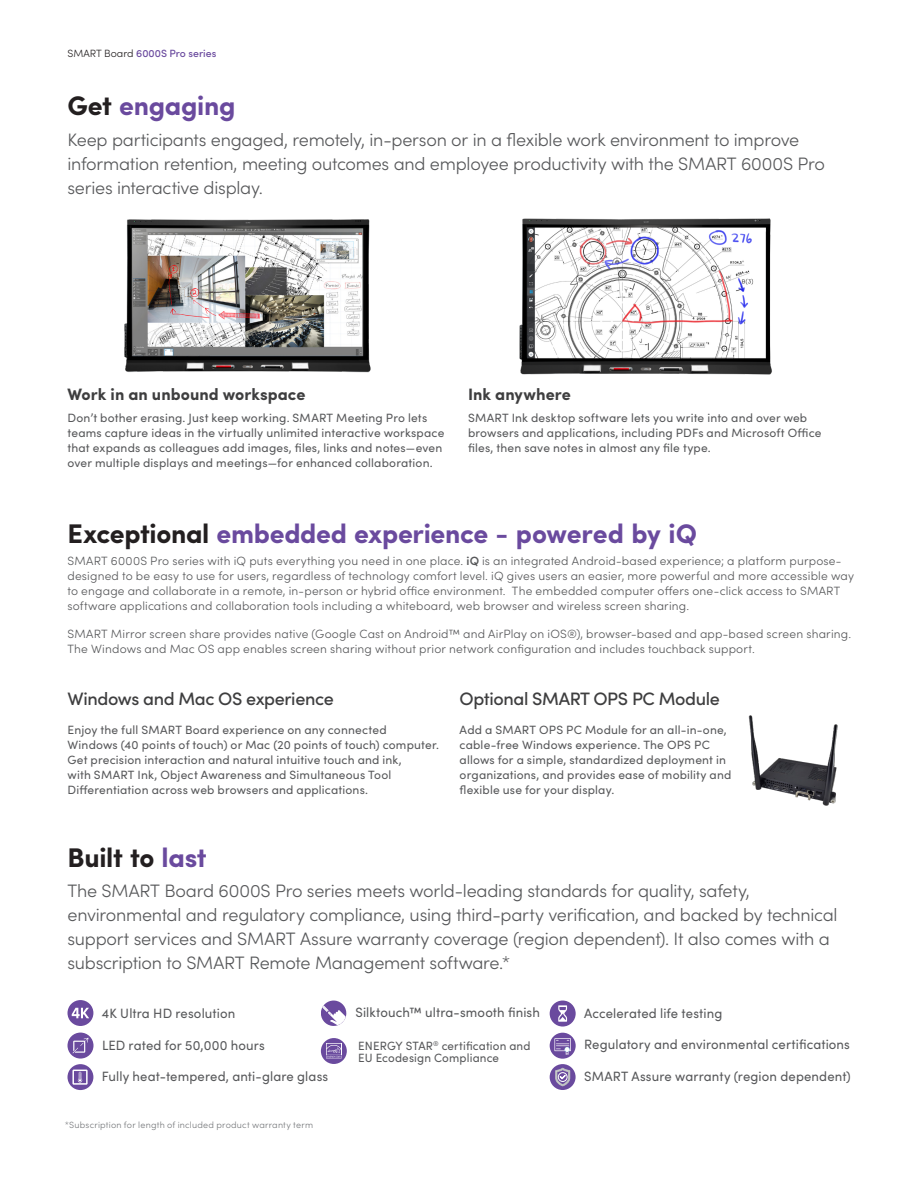
<style>
.page{position:relative;width:918px;height:1188px;background:#fff}
.page>*{position:absolute;margin:0;border:0;box-sizing:border-box;transform-origin:0 0}
.Section_Head{font:700 27px "Sofia Pro";letter-spacing:-.01em;color:#6a4a9e}
.Section_Head-2{font:700 27px "Sofia Pro";letter-spacing:-.015em;color:#231f20}
.Page_2_Intro_Copy{font:300 18px/24px "Sofia Pro";letter-spacing:-.015em;color:#57585a}
.Computing_subheads{font:500 18px "Sofia Pro";letter-spacing:-.02em;color:#3e3e3f}
.Small_Computing_text{font:500 18px "Sofia Pro";letter-spacing:-.02em;color:#3e3e3f}
.SMALL_SUBHEAD{font:700 16.5px "Sofia Pro";letter-spacing:.005em;color:#3e3e3f}
.features{font:13.5px "Sofia Pro";letter-spacing:.01em;color:#57585a}
.Page_2_Intro_Copy-2{font:300 12px/15px "Sofia Pro";letter-spacing:.015em;color:#57585a}
.Small_Computing_text-2{font:12px/15px "Sofia Pro";letter-spacing:.015em;color:#57585a}
.SMALL_SUBHEAD-2{font:12px/15px "Sofia Pro";letter-spacing:.015em;color:#57585a}
.Computing_subheads-2{font:12px/15px "Sofia Pro";letter-spacing:.015em;color:#57585a}
.SMALL_BODY{font:12px/15px "Sofia Pro";letter-spacing:.015em;color:#57585a}
.features-2{font:12px/12px "Sofia Pro";letter-spacing:.015em;color:#57585a}
.t1{font:500 10.5px "Sofia Pro";color:#6a4a9e}
.mousetype{font:300 9px "Sofia Pro";letter-spacing:.025em;color:#76787b}
.s1{font-weight:300;color:#231f20}
.s2{color:#231f20}
.s3{font-weight:600}
.s4{color:#6a4a9e}
</style>
<div class="page">
<div style="left:67px;top:1000px;width:26px;height:26px;background:#6a4a9e;border-radius:50%"></div>
<svg style="left:72px;top:1008px;width:17px;height:10px"></svg>
<svg style="left:67px;top:1033px;width:27px;height:26px"></svg>
<svg style="left:73px;top:1038px;width:15px;height:15px"></svg>
<div style="left:67px;top:1064px;width:26px;height:26px;background:#6a4a9e;border-radius:50%"></div>
<svg style="left:72px;top:1070px;width:16px;height:15px"></svg>
<svg style="left:321px;top:1001px;width:25px;height:25px"></svg>
<div style="left:550px;top:1001px;width:26px;height:26px;background:#6a4a9e;border-radius:50%"></div>
<svg style="left:558px;top:1005px;width:9px;height:17px"></svg>
<div style="left:550px;top:1033px;width:26px;height:26px;background:#6a4a9e;border-radius:50%"></div>
<svg style="left:554px;top:1038px;width:17px;height:17px"></svg>
<svg style="left:550px;top:1064px;width:26px;height:26px"></svg>
<svg style="left:556px;top:1068px;width:14px;height:18px"></svg>
<img style="left:124px;top:219px;width:247px;height:154px">
<img style="left:519px;top:218px;width:253px;height:157px">
<div style="left:321px;top:1038px;width:26px;height:26px;background:#6a4a9e;border-radius:50%"></div>
<svg style="left:326px;top:1043px;width:15px;height:1px"></svg>
<svg style="left:326px;top:1044px;width:15px;height:15px"></svg>
<img style="left:748px;top:715px;width:90px;height:91px">
<p class="t1" style="left:68px;top:45px;width:150px"><span class="s1">SMART Board</span> 6000S Pro series</p>
<p class="Section_Head" style="left:68px;top:85px;width:169px"><span class="s2">Get</span> engaging</p>
<p class="Page_2_Intro_Copy" style="left:68px;top:127px;width:759px">Keep participants engaged, remotely, in-person or in a flexible work environment to improve information retention, meeting outcomes and employee productivity with the SMART 6000S Pro series interactive display.</p>
<p class="SMALL_SUBHEAD" style="left:68px;top:382px;width:240px">Work in an unbound workspace</p>
<p class="SMALL_SUBHEAD-2" style="left:68px;top:409px;width:378px">Don’t bother erasing. Just keep working. SMART Meeting Pro lets teams capture ideas in the virtually unlimited interactive workspace that expands as colleagues add images, files, links and notes—even over multiple displays and meetings—for enhanced collaboration.</p>
<p class="SMALL_SUBHEAD" style="left:468px;top:382px;width:105px">Ink anywhere</p>
<p class="SMALL_BODY" style="left:468px;top:409px;width:355px">SMART Ink desktop software lets you write into and over web browsers and applications, including PDFs and Microsoft Office files, then save notes in almost any file type.</p>
<p class="Section_Head" style="left:68px;top:513px;width:631px"><span class="s2">Exceptional</span> embedded experience - powered by iQ</p>
<p class="Page_2_Intro_Copy-2" style="left:68px;top:552px;width:788px">SMART 6000S Pro series with iQ puts everything you need in one place. <span class="s3">iQ</span> is an integrated Android-based experience; a platform purpose&shy;designed to be easy to use for users, regardless of technology comfort level. iQ gives users an easier, more powerful and more accessible way to engage and collaborate in a remote, in-person or hybrid office environment. The embedded computer offers one-click access to SMART software applications and collaboration tools including a whiteboard, web browser and wireless screen sharing.</p>
<p class="Page_2_Intro_Copy-2" style="left:68px;top:626px;width:785px">SMART Mirror screen share provides native (Google Cast on Android™ and AirPlay on iOS®), browser-based and app-based screen sharing.<br>The Windows and Mac OS app enables screen sharing without prior network configuration and includes touchback support.</p>
<p class="Computing_subheads" style="left:68px;top:686px;width:268px">Windows and Mac OS experience</p>
<p class="Small_Computing_text-2" style="left:68px;top:721px;width:373px">Enjoy the full SMART Board experience on any connected Windows (40 points of touch) or Mac (20 points of touch) computer.<br>Get precision interaction and natural intuitive touch and ink,<br>with SMART Ink, Object Awareness and Simultaneous Tool Differentiation across web browsers and applications.</p>
<p class="Small_Computing_text" style="left:460px;top:686px;width:262px">Optional SMART OPS PC Module</p>
<p class="Computing_subheads-2" style="left:460px;top:721px;width:273px">Add a SMART OPS PC Module for an all-in-one, cable-free Windows experience. The OPS PC allows for a simple, standardized deployment in organizations, and provides ease of mobility and flexible use for your display.</p>
<p class="Section_Head-2" style="left:68px;top:837px;width:141px">Built to <span class="s4">last</span></p>
<p class="Page_2_Intro_Copy" style="left:68px;top:878px;width:771px">The SMART Board 6000S Pro series meets world-leading standards for quality, safety, environmental and regulatory compliance, using third-party verification, and backed by technical support services and SMART Assure warranty coverage (region dependent). It also comes with a subscription to SMART Remote Management software.*</p>
<p class="features" style="left:102px;top:1004px;width:135px">4K Ultra HD resolution</p>
<p class="features" style="left:102px;top:1035px;width:164px">LED rated for 50,000 hours</p>
<p class="features" style="left:102px;top:1067px;width:228px">Fully heat-tempered, anti-glare glass</p>
<p class="mousetype" style="left:65px;top:1119px;width:250px">*Subscription for length of included product warranty term</p>
<p class="features" style="left:355px;top:1003px;width:186px">Silktouch™ ultra-smooth finish</p>
<p class="features-2" style="left:358px;top:1039px;width:174px">ENERGY STAR<sup>®</sup> certification and<br>EU Ecodesign Compliance</p>
<p class="features" style="left:584px;top:1003px;width:140px">Accelerated life testing</p>
<p class="features" style="left:584px;top:1035px;width:267px">Regulatory and environmental certifications</p>
<p class="features" style="left:584px;top:1066px;width:268px">SMART Assure warranty (region dependent)</p>
</div>
